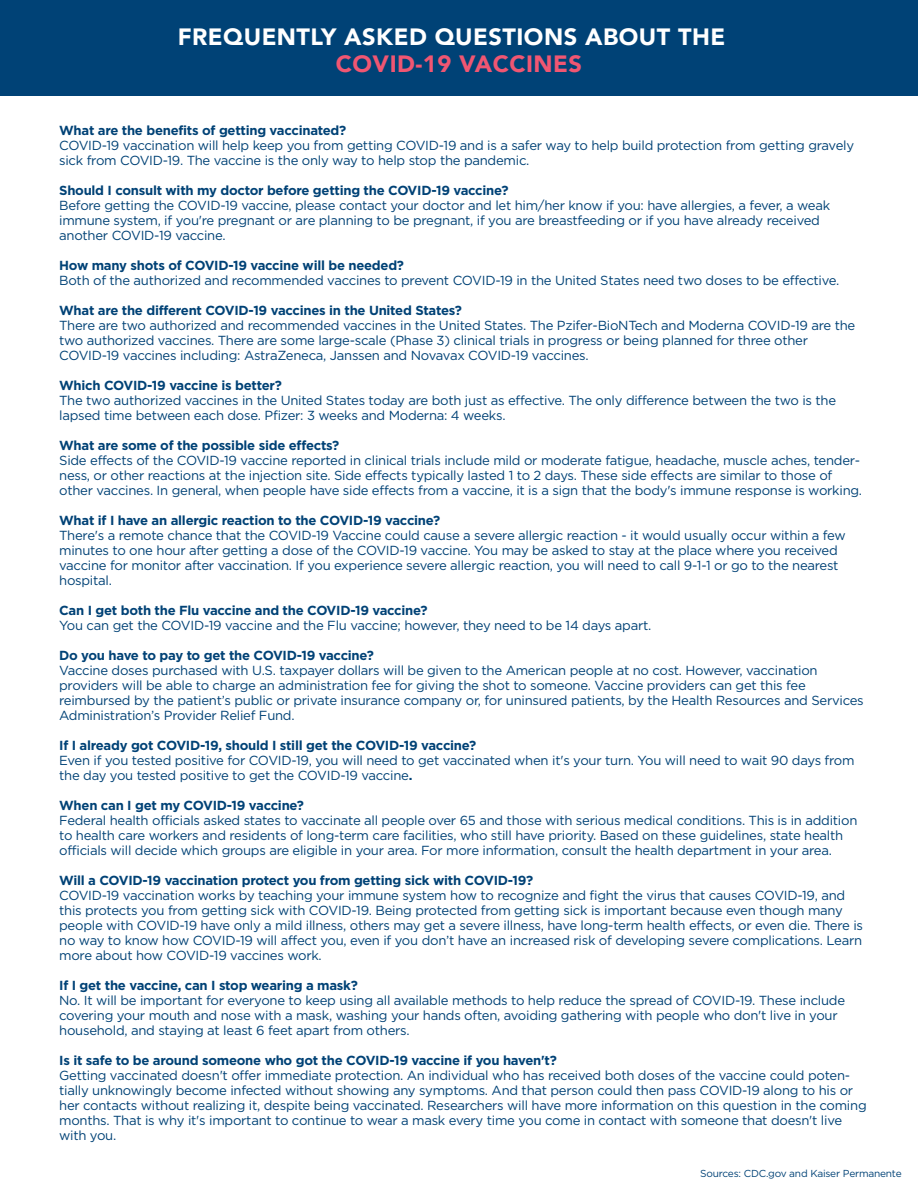
<style>
.page{position:relative;width:918px;height:1188px;background:#fff}
.page>*{position:absolute;margin:0;border:0;box-sizing:border-box;transform-origin:0 0}
.t1{font:900 23.55px "Avenir";letter-spacing:.02em;color:#fff}
.t2{font:900 23.55px "Avenir";letter-spacing:.02em;color:#f05672}
.t3{font:13.2px/15px "Gotham";letter-spacing:-.02em;color:#004276}
.t4{font:700 13.2px "Gotham";letter-spacing:-.02em;color:#004276}
.t5{font:10.2px "Gotham";letter-spacing:-.02em;color:#004276}
.s1{font-weight:700}
</style>
<div class="page">
<div style="left:0;top:0;width:918px;height:95px;background:#004276"></div>
<h1 class="t1" style="left:178px;top:16px;width:549px">FREQUENTLY ASKED QUESTIONS ABOUT THE</h1>
<h1 class="t2" style="left:336px;top:43px;width:248px">COVID-19 VACCINES</h1>
<p class="t4" style="left:59px;top:123px;width:289px">What are the benefits of getting vaccinated?</p>
<p class="t3" style="left:59px;top:138px;width:796px">COVID-19 vaccination will help keep you from getting COVID-19 and is a safer way to help build protection from getting gravely sick from COVID-19. The vaccine is the only way to help stop the pandemic.</p>
<p class="t4" style="left:59px;top:183px;width:451px">Should I consult with my doctor before getting the COVID-19 vaccine?</p>
<p class="t3" style="left:59px;top:198px;width:773px">Before getting the COVID-19 vaccine, please contact your doctor and let him/her know if you: have allergies, a fever, a weak immune system, if you're pregnant or are planning to be pregnant, if you are breastfeeding or if you have already received another COVID-19 vaccine.</p>
<p class="t4" style="left:59px;top:258px;width:346px">How many shots of COVID-19 vaccine will be needed?</p>
<p class="t3" style="left:59px;top:273px;width:782px">Both of the authorized and recommended vaccines to prevent COVID-19 in the United States need two doses to be effective.</p>
<p class="t4" style="left:59px;top:303px;width:404px">What are the different COVID-19 vaccines in the United States?</p>
<p class="t3" style="left:59px;top:318px;width:798px">There are two authorized and recommended vaccines in the United States. The Pzifer-BioNTech and Moderna COVID-19 are the two authorized vaccines. There are some large-scale (Phase 3) clinical trials in progress or being planned for three other<br>COVID-19 vaccines including: AstraZeneca, Janssen and Novavax COVID-19 vaccines.</p>
<p class="t4" style="left:59px;top:378px;width:224px">Which COVID-19 vaccine is better?</p>
<p class="t3" style="left:59px;top:393px;width:778px">The two authorized vaccines in the United States today are both just as effective. The only difference between the two is the lapsed time between each dose. Pfizer: 3 weeks and Moderna: 4 weeks.</p>
<p class="t4" style="left:59px;top:438px;width:282px">What are some of the possible side effects?</p>
<p class="t3" style="left:59px;top:453px;width:804px">Side effects of the COVID-19 vaccine reported in clinical trials include mild or moderate fatigue, headache, muscle aches, tender&shy;ness, or other reactions at the injection site. Side effects typically lasted 1 to 2 days. These side effects are similar to those of other vaccines. In general, when people have side effects from a vaccine, it is a sign that the body's immune response is working.</p>
<p class="t4" style="left:59px;top:513px;width:383px">What if I have an allergic reaction to the COVID-19 vaccine?</p>
<p class="t3" style="left:59px;top:528px;width:788px">There's a remote chance that the COVID-19 Vaccine could cause a severe allergic reaction - it would usually occur within a few minutes to one hour after getting a dose of the COVID-19 vaccine. You may be asked to stay at the place where you received vaccine for monitor after vaccination. If you experience severe allergic reaction, you will need to call 9-1-1 or go to the nearest hospital.</p>
<p class="t4" style="left:59px;top:603px;width:370px">Can I get both the Flu vaccine and the COVID-19 vaccine?</p>
<p class="t3" style="left:59px;top:618px;width:594px">You can get the COVID-19 vaccine and the Flu vaccine; however, they need to be 14 days apart.</p>
<p class="t4" style="left:59px;top:648px;width:316px">Do you have to pay to get the COVID-19 vaccine?</p>
<p class="t3" style="left:59px;top:663px;width:806px">Vaccine doses purchased with U.S. taxpayer dollars will be given to the American people at no cost. However, vaccination providers will be able to charge an administration fee for giving the shot to someone. Vaccine providers can get this fee reimbursed by the patient’s public or private insurance company or, for uninsured patients, by the Health Resources and Services Administration’s Provider Relief Fund.</p>
<p class="t4" style="left:59px;top:738px;width:419px">If I already got COVID-19, should I still get the COVID-19 vaccine?</p>
<p class="t3" style="left:59px;top:753px;width:797px">Even if you tested positive for COVID-19, you will need to get vaccinated when it's your turn. You will need to wait 90 days from the day you tested positive to get the COVID-19 vaccine<span class="s1">.</span></p>
<p class="t4" style="left:59px;top:798px;width:246px">When can I get my COVID-19 vaccine?</p>
<p class="t3" style="left:59px;top:813px;width:800px">Federal health officials asked states to vaccinate all people over 65 and those with serious medical conditions. This is in addition to health care workers and residents of long-term care facilities, who still have priority. Based on these guidelines, state health officials will decide which groups are eligible in your area. For more information, consult the health department in your area.</p>
<p class="t4" style="left:59px;top:873px;width:476px">Will a COVID-19 vaccination protect you from getting sick with COVID-19?</p>
<p class="t3" style="left:59px;top:888px;width:805px">COVID-19 vaccination works by teaching your immune system how to recognize and fight the virus that causes COVID-19, and this protects you from getting sick with COVID-19. Being protected from getting sick is important because even though many people with COVID-19 have only a mild illness, others may get a severe illness, have long-term health effects, or even die. There is no way to know how COVID-19 will affect you, even if you don’t have an increased risk of developing severe complications. Learn more about how COVID-19 vaccines work.</p>
<p class="t4" style="left:59px;top:978px;width:300px">If I get the vaccine, can I stop wearing a mask?</p>
<p class="t3" style="left:59px;top:993px;width:787px">No. It will be important for everyone to keep using all available methods to help reduce the spread of COVID-19. These include covering your mouth and nose with a mask, washing your hands often, avoiding gathering with people who don't live in your household, and staying at least 6 feet apart from others.</p>
<p class="t4" style="left:59px;top:1053px;width:499px">Is it safe to be around someone who got the COVID-19 vaccine if you haven't?</p>
<p class="t3" style="left:59px;top:1068px;width:809px">Getting vaccinated doesn't offer immediate protection. An individual who has received both doses of the vaccine could poten&shy;tially unknowingly become infected without showing any symptoms. And that person could then pass COVID-19 along to his or her contacts without realizing it, despite being vaccinated. Researchers will have more information on this question in the coming months. That is why it's important to continue to wear a mask every time you come in contact with someone that doesn't live with you.</p>
<p class="t5" style="left:700px;top:1168px;width:203px">Sources: CDC.gov and Kaiser Permanente</p>
</div>
